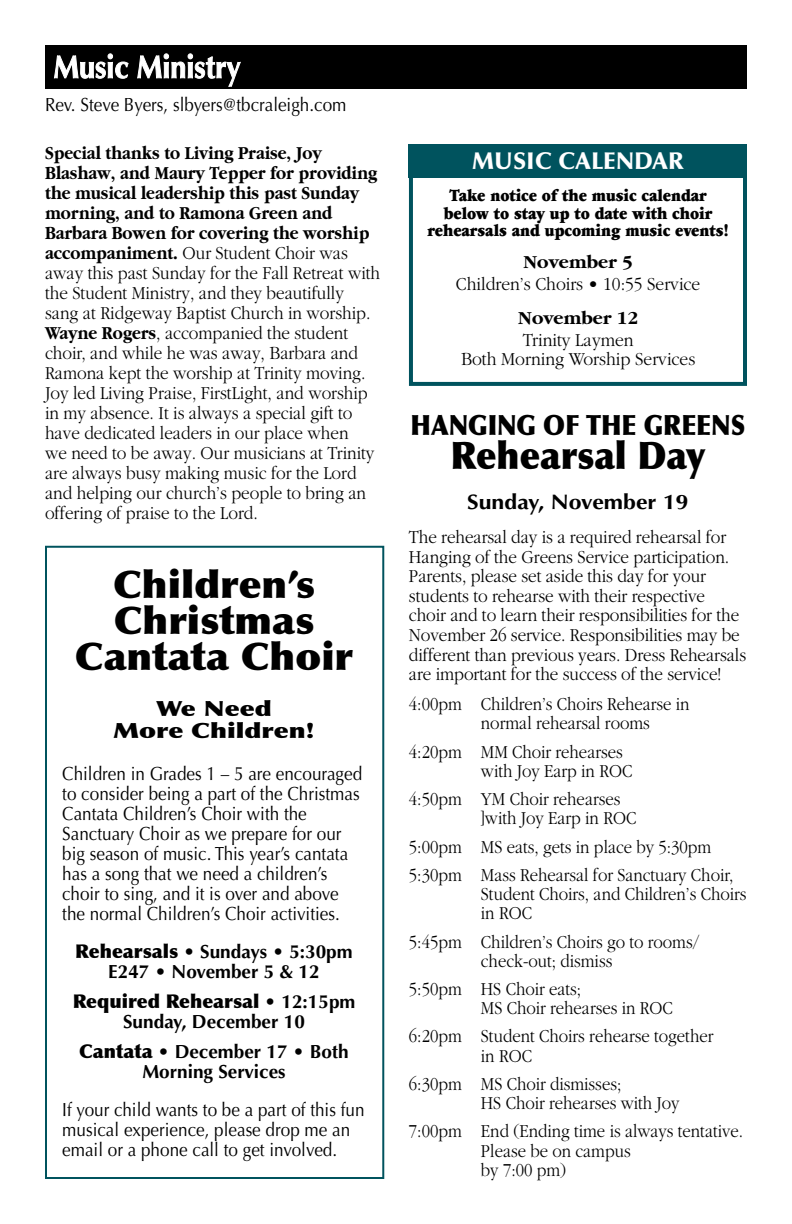
<style>
.page{position:relative;width:792px;height:1224px;background:#fff}
.page>*{position:absolute;margin:0;border:0;box-sizing:border-box;transform-origin:0 0}
.t1{font:900 38px/36px "Optima";color:#000;text-align:center;scale:1.05 1}
.t2{font:900 38px "Optima";color:#000;scale:.94 1}
.t3{font:900 28px "Optima";letter-spacing:-.005em;color:#000;scale:.88 1}
.t4{font:900 24px "Optima";letter-spacing:.005em;color:#fff}
.t5{font:900 21px/22px "Optima";color:#000;text-align:center;scale:1.25 1}
.t6{font:700 21px "Optima";color:#000;scale:1.1 1}
.t7{font:300 19px/20px "Garamond";color:#000;scale:.9 1}
.t8{font:300 19px/19.2px "Garamond";color:#000;scale:.88 1}
.t9{font:19px/20px "Optima";color:#000;scale:.9 1}
.t10{font:700 19px/20px "Optima";color:#000;text-align:center}
.t11{font:300 19px/19.6px "Garamond";color:#000;text-align:center;scale:.92 1}
.t12{font:700 19px "Garamond";color:#000}
.t13{font:900 18px/17.6px "Garamond";color:#000;text-align:center;scale:.84 1}
.s1{font-weight:700}
.s2{font-weight:900}
</style>
<div class="page">
<div style="left:45px;top:45px;width:702px;height:43px;background:#000"></div>
<svg style="left:54px;top:53px;width:75px;height:26px"></svg>
<svg style="left:137px;top:53px;width:104px;height:34px"></svg>
<div style="left:409px;top:144px;width:338px;height:242px;border:4px solid #00535e"></div>
<div style="left:409px;top:144px;width:338px;height:33px;background:#00535e"></div>
<div style="left:45px;top:546px;width:339px;height:633px;border:2px solid #00535e"></div>
<p class="t9" style="left:45px;top:95px;width:337px">Rev. Steve Byers, slbyers@tbcraleigh.com</p>
<p class="t7" style="left:45px;top:143px;width:374px"><span class="s1">Special thanks to Living Praise, Joy Blashaw, and Maury Tepper for providing the musical leadership this past Sunday morning, and to Ramona Green and Barbara Bowen for covering the worship accompaniment.</span> Our Student Choir was away this past Sunday for the Fall Retreat with the Student Ministry, and they beautifully sang at Ridgeway Baptist Church in worship.<br><span class="s1">Wayne Rogers</span>, accompanied the student choir, and while he was away, Barbara and Ramona kept the worship at Trinity moving.<br>Joy led Living Praise, FirstLight, and worship in my absence. It is always a special gift to have dedicated leaders in our place when<br>we need to be away. Our musicians at Trinity are always busy making music for the Lord and helping our church’s people to bring an offering of praise to the Lord.</p>
<h1 class="t1" style="left:75px;top:567px;width:266px">Children’s<br>Christmas<br>Cantata Choir</h1>
<p class="t5" style="left:113px;top:698px;width:162px">We Need<br>More Children!</p>
<p class="t9" style="left:62px;top:764px;width:335px">Children in Grades 1 – 5 are encouraged to consider being a part of the Christmas Cantata Children’s Choir with the Sanctuary Choir as we prepare for our big season of music. This year’s cantata has a song that we need a children’s choir to sing, and it is over and above the normal Children’s Choir activities.</p>
<p class="t10" style="left:75px;top:942px;width:279px"><span class="s2">Rehearsals</span> • Sundays • 5:30pm<br>E247 • November 5 &amp; 12</p>
<p class="t10" style="left:73px;top:992px;width:284px"><span class="s2">Required Rehearsal</span> • 12:15pm<br>Sunday, December 10</p>
<p class="t10" style="left:79px;top:1042px;width:271px"><span class="s2">Cantata</span> • December 17 • Both<br>Morning Services</p>
<p class="t9" style="left:62px;top:1100px;width:337px">If your child wants to be a part of this fun musical experience, please drop me an email or a phone call to get involved.</p>
<p class="t4" style="left:472px;top:147px;width:214px">MUSIC CALENDAR</p>
<p class="t13" style="left:427px;top:187px;width:361px">Take notice of the music calendar below to stay up to date with choir rehearsals and upcoming music events!</p>
<p class="t12" style="left:524px;top:252px;width:111px">November 5</p>
<p class="t11" style="left:456px;top:274px;width:267px">Children’s Choirs • 10:55 Service</p>
<p class="t12" style="left:518px;top:307px;width:121px">November 12</p>
<p class="t11" style="left:461px;top:330px;width:256px">Trinity Laymen<br>Both Morning Worship Services</p>
<h2 class="t3" style="left:411px;top:408px;width:382px">HANGING OF THE GREENS</h2>
<h1 class="t2" style="left:451px;top:432px;width:272px">Rehearsal Day</h1>
<p class="t6" style="left:467px;top:490px;width:203px">Sunday, November 19</p>
<p class="t7" style="left:409px;top:527px;width:376px">The rehearsal day is a required rehearsal for Hanging of the Greens Service participation.<br>Parents, please set aside this day for your students to rehearse with their respective choir and to learn their responsibilities for the November 26 service. Responsibilities may be different than previous years. Dress Rehearsals are important for the success of the service!</p>
<p class="t8" style="left:481px;top:695px;width:239px;text-indent:-72px">4:00pm Children’s Choirs Rehearse in normal rehearsal rooms</p>
<p class="t8" style="left:481px;top:742px;width:174px;text-indent:-72px">4:20pm MM Choir rehearses with Joy Earp in ROC</p>
<p class="t8" style="left:481px;top:790px;width:178px;text-indent:-72px">4:50pm YM Choir rehearses ]with Joy Earp in ROC</p>
<p class="t8" style="left:409px;top:833px;width:370px;line-height:28.2px">5:00pm MS eats, gets in place by 5:30pm<br>5:30pm Mass Rehearsal for Sanctuary Choir,</p>
<p class="t8" style="left:481px;top:885px;width:303px">Student Choirs, and Children’s Choirs in ROC</p>
<p class="t8" style="left:481px;top:932px;width:250px;text-indent:-72px">5:45pm Children’s Choirs go to rooms/ check-out; dismiss</p>
<p class="t8" style="left:481px;top:980px;width:220px;text-indent:-72px">5:50pm HS Choir eats;<br>MS Choir rehearses in ROC</p>
<p class="t8" style="left:481px;top:1027px;width:266px;text-indent:-72px">6:20pm Student Choirs rehearse together in ROC</p>
<p class="t8" style="left:481px;top:1074px;width:227px;text-indent:-72px">6:30pm MS Choir dismisses;<br>HS Choir rehearses with Joy</p>
<p class="t8" style="left:481px;top:1122px;width:299px;text-indent:-72px">7:00pm End (Ending time is always tentative.<br>Please be on campus<br>by 7:00 pm)</p>
</div>
